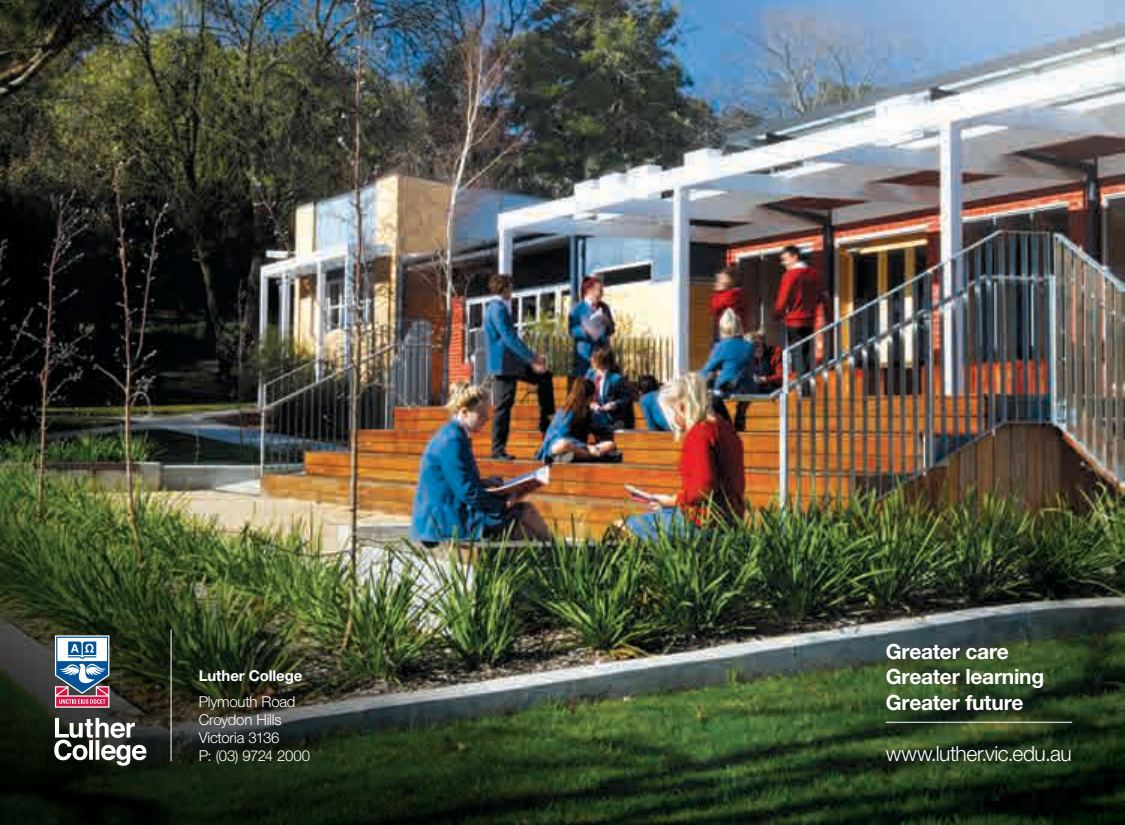
<style>
.page{position:relative;width:1125px;height:825px;background:#fff}
.page>*{position:absolute;margin:0;border:0;box-sizing:border-box;transform-origin:0 0}
.t1{font:700 21px/25.5px "Helvetica Neue LT Std";letter-spacing:-.015em;color:#fff}
.t2{font:300 21px "Helvetica Neue LT Std";letter-spacing:-.02em;color:#fff}
.t3{font:300 15px/18px "Helvetica Neue LT Std";letter-spacing:-.015em;color:#fff}
.t4{font:700 15px "Helvetica Neue LT Std";letter-spacing:-.005em;color:#fff}
</style>
<div class="page">
<img style="left:0;top:0;width:1125px;height:825px">
<img style="left:0;top:498px;width:810px;height:327px">
<hr style="left:886px;top:722px;width:186px;height:1px;background:#fff">
<svg style="left:54px;top:718px;width:92px;height:48px"></svg>
<svg style="left:55px;top:635px;width:54px;height:73px"></svg>
<hr style="left:171px;top:629px;width:1px;height:132px;background:#fff">
<p class="t4" style="left:199px;top:666px;width:105px">Luther College</p>
<p class="t3" style="left:199px;top:693px;width:113px">Plymouth Road<br>Croydon Hills<br>Victoria 3136<br>P: (03) 9724 2000</p>
<h1 class="t1" style="left:886px;top:638px;width:160px">Greater care<br>Greater learning<br>Greater future</h1>
<h1 class="t2" style="left:886px;top:741px;width:187px">www.luther.vic.edu.au</h1>
</div>
